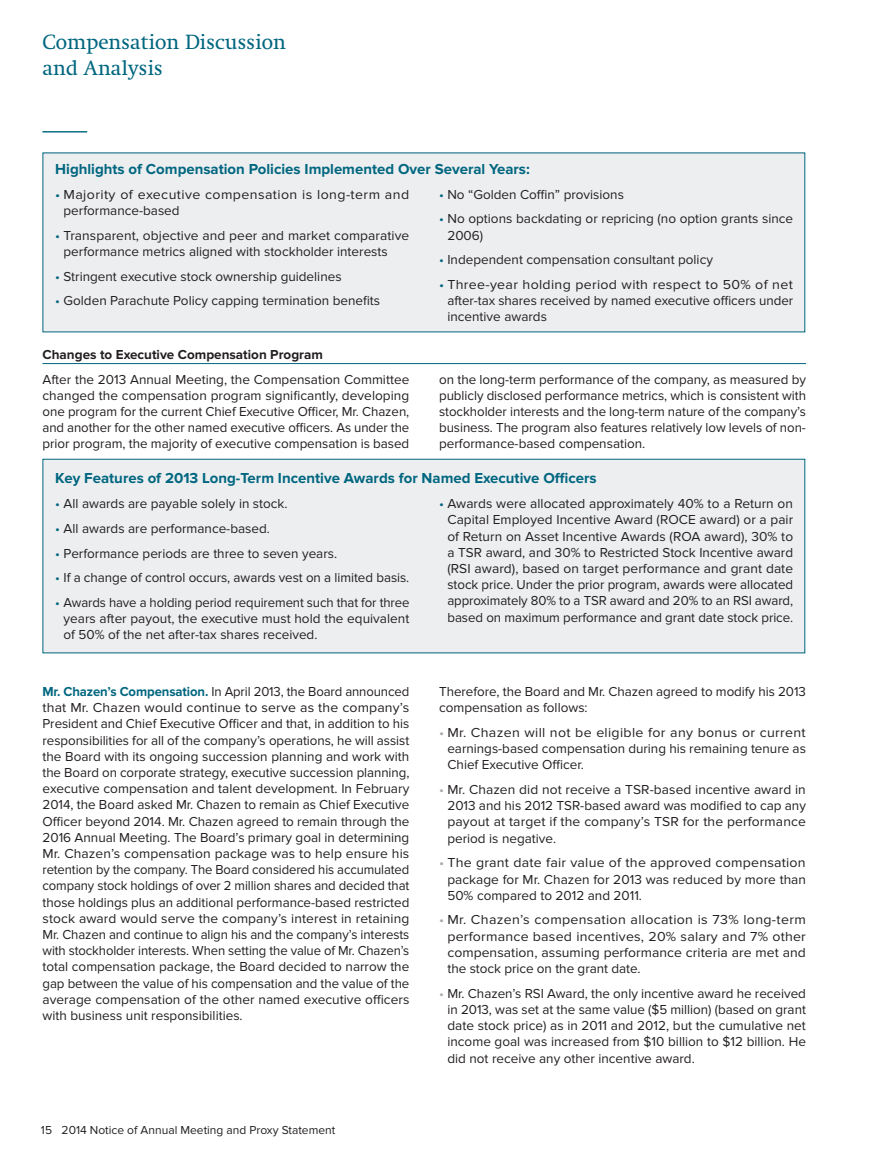
<style>
.page{position:relative;width:891px;height:1161px;background:#fff}
.page>*{position:absolute;margin:0;border:0;box-sizing:border-box;transform-origin:0 0}
.t1{font:21px/25.5px "Swift LT Std";color:#00667f}
.t2{font:700 15px "Proxima Nova";color:#00667f}
.t3{font:13.5px/16.2px "Proxima Nova";color:#231f20;text-align:justify}
.t4{font:13.5px/16.2px "Proxima Nova";color:#231f20;text-align:justify;scale:1.05 1}
.t5{font:13.5px/16.2px "Proxima Nova";letter-spacing:.03em;color:#231f20;scale:1.05 1}
.t6{font:12px "Proxima Nova";color:#231f20}
.s1{color:#00667f}
.s2{font-weight:700}
.s3{font-weight:700;color:#00667f}
.s4{color:#a8a9ad}
</style>
<div class="page">
<hr style="left:43px;top:131px;width:44px;height:1px;background:#00667f">
<div style="left:43px;top:153px;width:762px;height:179px;background:#eceef0"></div>
<div style="left:43px;top:459px;width:762px;height:194px;background:#eceef0"></div>
<hr style="left:43px;top:363px;width:763px;height:1px;background:#00667f">
<p class="t1" style="left:43px;top:31px;width:245px">Compensation Discussion and Analysis</p>
<p class="t2" style="left:55px;top:164px;width:476px">Highlights of Compensation Policies Implemented Over Several Years:</p>
<p class="t5" style="left:64px;top:187px;width:331px;text-indent:-8px"><span class="s1">•</span> Majority of executive compensation is long-term and performance-based</p>
<p class="t3" style="left:64px;top:228px;width:347px;text-indent:-8px"><span class="s1">•</span> Transparent, objective and peer and market comparative performance metrics aligned with stockholder interests</p>
<p class="t3" style="left:55px;top:269px;width:288px"><span class="s1">•</span> Stringent executive stock ownership guidelines</p>
<p class="t3" style="left:55px;top:294px;width:326px"><span class="s1">•</span> Golden Parachute Policy capping termination benefits</p>
<p class="t3" style="left:439px;top:187px;width:186px"><span class="s1">•</span> No “Golden Coffin” provisions</p>
<p class="t3" style="left:447px;top:212px;width:347px;text-indent:-8px"><span class="s1">•</span> No options backdating or repricing (no option grants since<br>2006)</p>
<p class="t3" style="left:439px;top:253px;width:275px"><span class="s1">•</span> Independent compensation consultant policy</p>
<p class="t4" style="left:447px;top:278px;width:331px;text-indent:-8px"><span class="s1">•</span> Three-year holding period with respect to 50% of net after-tax shares received by named executive officers under incentive awards</p>
<p class="t3" style="left:43px;top:343px;width:368px;line-height:24.8px"><span class="s2">Changes to Executive Compensation Program<br></span>After the 2013 Annual Meeting, the Compensation Committee</p>
<p class="t3" style="left:43px;top:388px;width:368px">changed the compensation program significantly, developing one program for the current Chief Executive Officer, Mr. Chazen, and another for the other named executive officers. As under the prior program, the majority of executive compensation is based</p>
<p class="t3" style="left:439px;top:372px;width:368px">on the long-term performance of the company, as measured by publicly disclosed performance metrics, which is consistent with stockholder interests and the long-term nature of the company’s business. The program also features relatively low levels of non&shy;performance-based compensation.</p>
<p class="t2" style="left:55px;top:473px;width:543px">Key Features of 2013 Long-Term Incentive Awards for Named Executive Officers</p>
<p class="t3" style="left:55px;top:497px;width:234px"><span class="s1">•</span> All awards are payable solely in stock.</p>
<p class="t3" style="left:55px;top:521px;width:216px"><span class="s1">•</span> All awards are performance-based.</p>
<p class="t3" style="left:55px;top:546px;width:283px"><span class="s1">•</span> Performance periods are three to seven years.</p>
<p class="t3" style="left:55px;top:571px;width:356px"><span class="s1">•</span> If a change of control occurs, awards vest on a limited basis.</p>
<p class="t3" style="left:64px;top:595px;width:347px;text-indent:-8px"><span class="s1">•</span> Awards have a holding period requirement such that for three years after payout, the executive must hold the equivalent of 50% of the net after-tax shares received.</p>
<p class="t3" style="left:447px;top:497px;width:347px;text-indent:-8px"><span class="s1">•</span> Awards were allocated approximately 40% to a Return on Capital Employed Incentive Award (ROCE award) or a pair of Return on Asset Incentive Awards (ROA award), 30% to a TSR award, and 30% to Restricted Stock Incentive award (RSI award), based on target performance and grant date stock price. Under the prior program, awards were allocated approximately 80% to a TSR award and 20% to an RSI award, based on maximum performance and grant date stock price.</p>
<p class="t3" style="left:43px;top:685px;width:368px"><span class="s3">Mr. Chazen’s Compensation.</span> In April 2013, the Board announced that Mr. Chazen would continue to serve as the company’s President and Chief Executive Officer and that, in addition to his responsibilities for all of the company’s operations, he will assist the Board with its ongoing succession planning and work with the Board on corporate strategy, executive succession planning, executive compensation and talent development. In February 2014, the Board asked Mr. Chazen to remain as Chief Executive Officer beyond 2014. Mr. Chazen agreed to remain through the 2016 Annual Meeting. The Board’s primary goal in determining Mr. Chazen’s compensation package was to help ensure his retention by the company. The Board considered his accumulated company stock holdings of over 2 million shares and decided that those holdings plus an additional performance-based restricted stock award would serve the company’s interest in retaining Mr. Chazen and continue to align his and the company’s interests with stockholder interests. When setting the value of Mr. Chazen’s total compensation package, the Board decided to narrow the gap between the value of his compensation and the value of the average compensation of the other named executive officers with business unit responsibilities.</p>
<p class="t3" style="left:439px;top:685px;width:368px">Therefore, the Board and Mr. Chazen agreed to modify his 2013 compensation as follows:</p>
<p class="t4" style="left:447px;top:725px;width:343px;text-indent:-8px"><span class="s4">•</span> Mr. Chazen will not be eligible for any bonus or current earnings-based compensation during his remaining tenure as Chief Executive Officer .</p>
<p class="t3" style="left:447px;top:783px;width:360px;text-indent:-8px"><span class="s4">•</span> Mr. Chazen did not receive a TSR-based incentive award in 2013 and his 2012 TSR-based award was modified to cap any payout at target if the company’s TSR for the performance period is negative.</p>
<p class="t4" style="left:447px;top:856px;width:343px;text-indent:-8px"><span class="s4">•</span> The grant date fair value of the approved compensation package for Mr. Chazen for 2013 was reduced by more than 50% compared to 2012 and 2011.</p>
<p class="t4" style="left:447px;top:913px;width:343px;text-indent:-8px"><span class="s4">•</span> Mr. Chazen’s compensation allocation is 73% long-term performance based incentives, 20% salary and 7% other compensation, assuming performance criteria are met and the stock price on the grant date.</p>
<p class="t3" style="left:447px;top:986px;width:360px;text-indent:-8px"><span class="s4">•</span> Mr. Chazen’s RSI Award, the only incentive award he received in 2013, was set at the same value ($5 million) (based on grant date stock price) as in 2011 and 2012, but the cumulative net income goal was increased from $10 billion to $12 billion. He did not receive any other incentive award.</p>
<p class="t6" style="left:41px;top:1126px;width:296px">15 2014 Notice of Annual Meeting and Proxy Statement</p>
</div>
